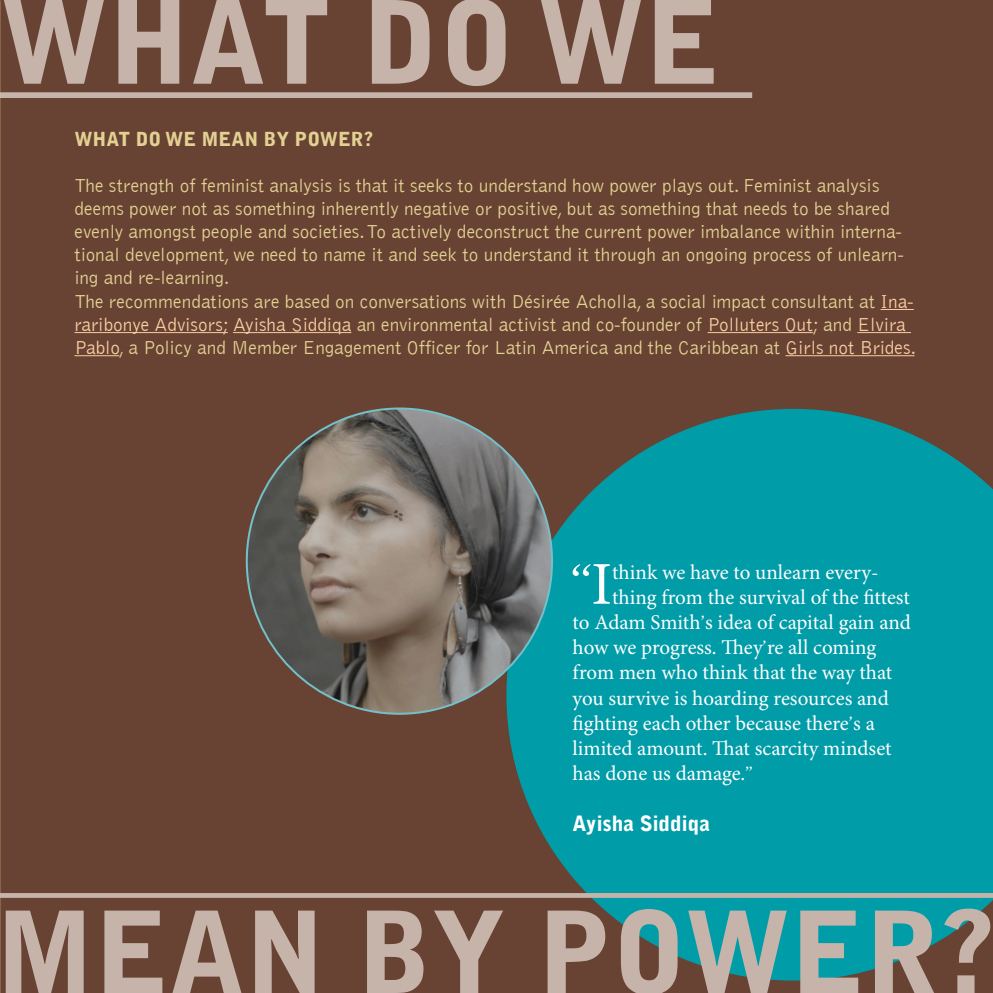
<style>
.page{position:relative;width:993px;height:993px;background:#fff}
.page>*{position:absolute;margin:0;border:0;box-sizing:border-box;transform-origin:0 0}
.t1{font:900 113.92px "Bell Gothic";color:#c6b4aa}
.t2{font:900 112.17px "Bell Gothic";color:#c6b4aa}
.citat{font:60.73px "Bell";color:#fff}
.citat-2{font:21px "Minion Pro";letter-spacing:-.005em;color:#fff}
.t3{font:900 21px "Bell Gothic";color:#fff}
.t4{font:300 19.25px/23.1px "Bell Gothic";color:#e2d193}
.t5{font:900 19.25px "Bell Gothic";color:#e2d193}
.s1{color:#f8cda3}
.s2{font-family:"Minion Pro"}
.s3{font-family:"Bell"}
</style>
<div class="page">
<div style="left:0;top:0;width:992px;height:992px;background:#684232"></div>
<div style="left:0;top:92px;width:752px;height:6px;background:#c6b4aa"></div>
<svg style="left:506px;top:408px;width:486px;height:572px;background:#0f8e96"></svg>
<hr style="left:880px;top:309px;width:33px;height:1px;background:#f8cda3">
<hr style="left:74px;top:332px;width:154px;height:1px;background:#f8cda3">
<hr style="left:233px;top:332px;width:118px;height:1px;background:#f8cda3">
<hr style="left:707px;top:332px;width:105px;height:1px;background:#f8cda3">
<hr style="left:857px;top:332px;width:53px;height:1px;background:#f8cda3">
<hr style="left:74px;top:355px;width:45px;height:1px;background:#f8cda3">
<hr style="left:785px;top:355px;width:129px;height:1px;background:#f8cda3">
<div style="left:0;top:892px;width:992px;height:5px;background:#c6b4aa"></div>
<img style="left:247px;top:408px;width:305px;height:305px;border-radius:152px">
<p class="t1" style="left:0;top:-24px;width:722px">WHAT DO WE</p>
<p class="t5" style="left:74px;top:127px;width:300px">WHAT DO WE MEAN BY POWER?</p>
<p class="t4" style="left:74px;top:174px;width:830px">The strength of feminist analysis is that it seeks to understand how power plays out. Feminist analysis deems power not as something inherently negative or positive, but as something that needs to be shared evenly amongst people and societies. To actively deconstruct the current power imbalance within interna&shy;tional development, we need to name it and seek to understand it through an ongoing process of unlearn&shy;ing and re-learning.</p>
<p class="t4" style="left:74px;top:290px;width:842px">The recommendations are based on conversations with Désirée Acholla, a social impact consultant at <span class="s1">Ina&shy;raribonye Advisors; Ayisha Siddiqa</span> an environmental activist and co-founder of <span class="s1">Polluters Out</span>; and <span class="s1">Elvira<br>Pablo</span>, a Policy and Member Engagement Officer for Latin America and the Caribbean at <span class="s1">Girls not Brides.</span></p>
<p class="citat" style="left:569px;top:548px;width:44px">“<span class="s2">I</span></p>
<p class="citat-2" style="left:612px;top:559px;width:268px">think we have to unlearn every-</p>
<p class="citat-2" style="left:612px;top:584px;width:299px">thing from the survival of the fittest</p>
<p class="citat-2" style="left:572px;top:609px;width:340px">to Adam Smith<span class="s3">’</span>s idea of capital gain and</p>
<p class="citat-2" style="left:572px;top:634px;width:305px">how we progress. They<span class="s3">’</span>re all coming</p>
<p class="citat-2" style="left:572px;top:660px;width:321px">from men who think that the way that</p>
<p class="citat-2" style="left:572px;top:685px;width:317px">you survive is hoarding resources and</p>
<p class="citat-2" style="left:572px;top:710px;width:304px">fighting each other because there<span class="s3">’</span>s a</p>
<p class="citat-2" style="left:572px;top:735px;width:320px">limited amount. That scarcity mindset</p>
<p class="citat-2" style="left:572px;top:760px;width:182px">has done us damage.<span class="s3">”</span></p>
<p class="t3" style="left:572px;top:810px;width:139px">Ayisha Siddiqa</p>
<h2 class="t2" style="left:-5px;top:886px;width:1002px">MEAN BY POWER?</h2>
</div>
